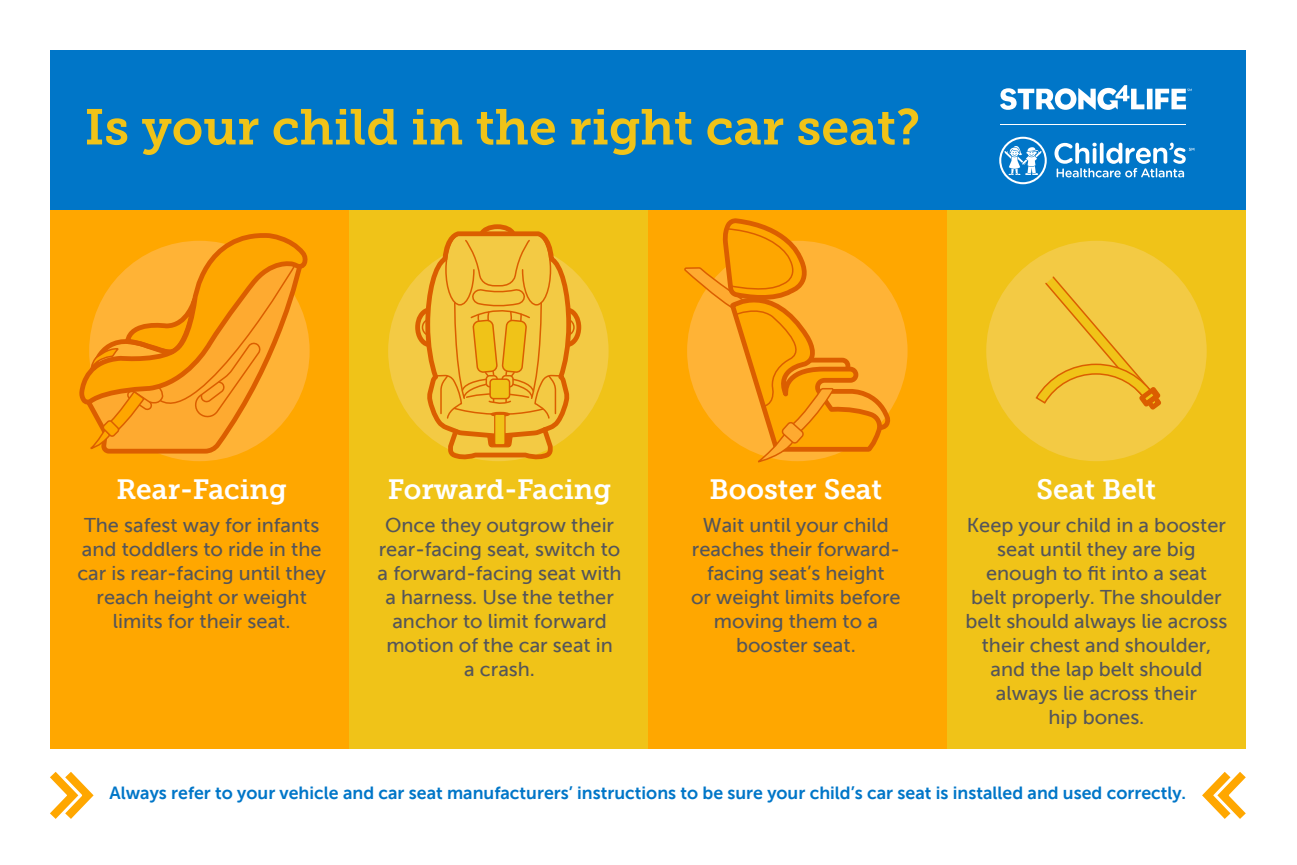
<style>
.page{position:relative;width:1297px;height:865px;background:#fff}
.page>*{position:absolute;margin:0;border:0;box-sizing:border-box;transform-origin:0 0}
.t1{font:50px "Museo Slab 700";color:#f0c318}
.t2{font:28px "Museo Slab 700";color:#fff}
.t3{font:20px/24px "Museo Sans 500";color:#54555a;text-align:center}
.t4{font:17.8px "Museo Sans 700";color:#0076c8}
</style>
<div class="page">
<div style="left:349px;top:210px;width:298px;height:538px;background:#f0c318"></div>
<div style="left:946px;top:210px;width:299px;height:538px;background:#f0c318"></div>
<div style="left:986px;top:241px;width:220px;height:220px;background:#f3ca44;border-radius:50%"></div>
<div style="left:647px;top:210px;width:299px;height:538px;background:#ffa700"></div>
<div style="left:687px;top:241px;width:220px;height:220px;background:#ffb336;border-radius:50%"></div>
<div style="left:388px;top:241px;width:220px;height:220px;background:#f3ca44;border-radius:50%"></div>
<div style="left:50px;top:210px;width:299px;height:538px;background:#ffa700"></div>
<div style="left:50px;top:50px;width:1195px;height:160px;background:#0076c8"></div>
<div style="left:1146px;top:89px;width:6px;height:20px;background:#fff"></div>
<svg style="left:1000px;top:85px;width:144px;height:25px"></svg>
<svg style="left:1155px;top:89px;width:36px;height:20px"></svg>
<hr style="left:1000px;top:125px;width:186px;height:1px;background:#fff">
<svg style="left:1054px;top:143px;width:140px;height:34px"></svg>
<svg style="left:999px;top:137px;width:47px;height:47px"></svg>
<svg style="left:104px;top:452px;width:139px;height:4px"></svg>
<svg style="left:79px;top:233px;width:230px;height:219px"></svg>
<svg style="left:413px;top:224px;width:170px;height:237px"></svg>
<svg style="left:1035px;top:276px;width:126px;height:134px"></svg>
<svg style="left:50px;top:771px;width:44px;height:48px"></svg>
<svg style="left:1202px;top:771px;width:44px;height:48px"></svg>
<svg style="left:684px;top:218px;width:208px;height:245px"></svg>
<h1 class="t1" style="left:84px;top:99px;width:837px">Is your child in the right car seat?</h1>
<h2 class="t2" style="left:116px;top:474px;width:172px">Rear-Facing</h2>
<p class="t3" style="left:77px;top:513px;width:250px">The safest way for infants and toddlers to ride in the car is rear-facing until they reach height or weight limits for their seat.</p>
<h2 class="t2" style="left:388px;top:474px;width:225px">Forward-Facing</h2>
<p class="t3" style="left:377px;top:513px;width:245px">Once they outgrow their rear-facing seat, switch to a forward-facing seat with a harness. Use the tether anchor to limit forward motion of the car seat in<br>a crash.</p>
<h2 class="t2" style="left:709px;top:474px;width:174px">Booster Seat</h2>
<p class="t3" style="left:691px;top:513px;width:211px">Wait until your child reaches their forward&shy;facing seat’s height<br>or weight limits before moving them to a booster seat.</p>
<h2 class="t2" style="left:1036px;top:474px;width:121px">Seat Belt</h2>
<p class="t3" style="left:965px;top:513px;width:263px">Keep your child in a booster seat until they are big enough to fit into a seat<br>belt properly. The shoulder belt should always lie across their chest and shoulder, and the lap belt should always lie across their<br>hip bones.</p>
<p class="t4" style="left:109px;top:782px;width:1078px">Always refer to your vehicle and car seat manufacturers’ instructions to be sure your child’s car seat is installed and used correctly.</p>
</div>
